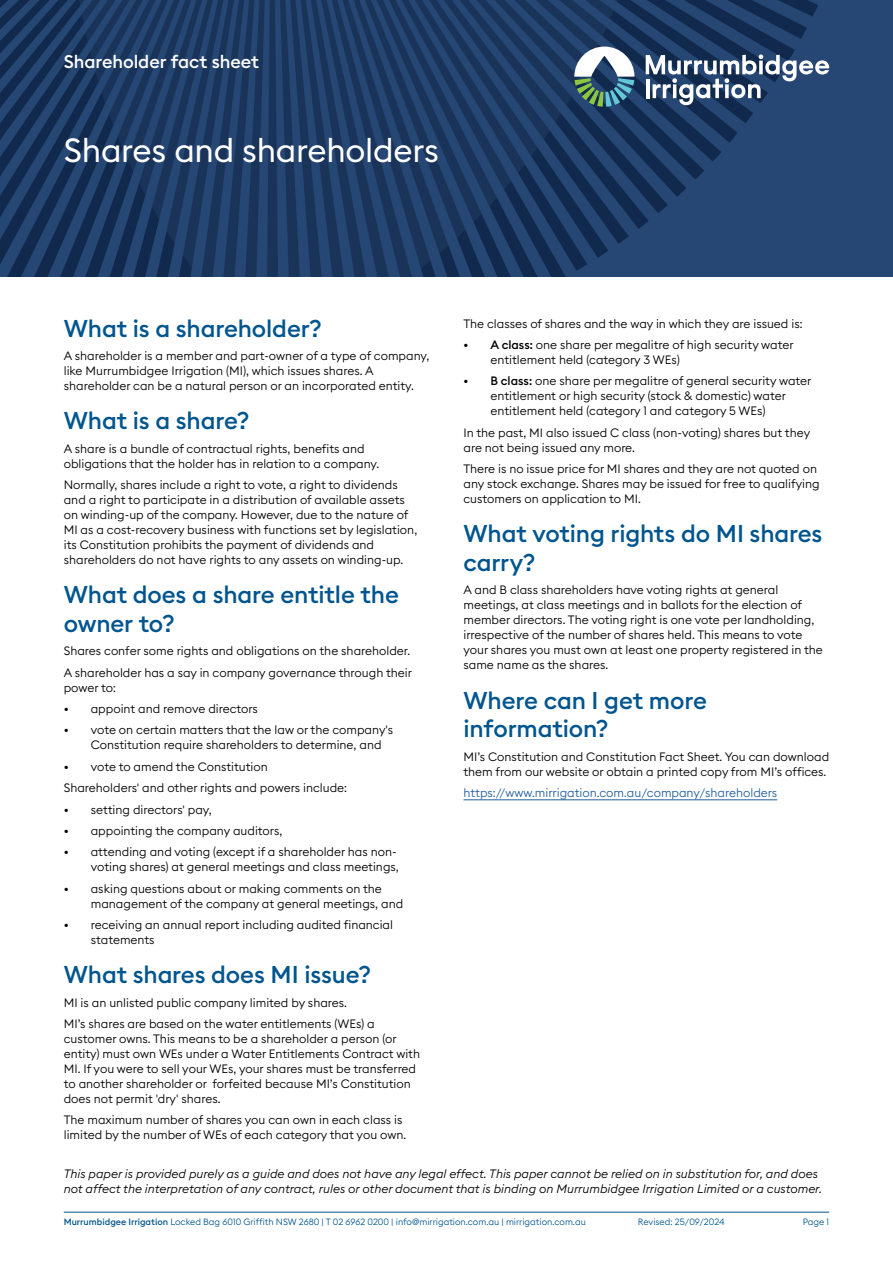
<style>
.page{position:relative;width:893px;height:1263px;background:#fff}
.page>*{position:absolute;margin:0;border:0;box-sizing:border-box;transform-origin:0 0}
.t1{font:33px "Euclid Square";letter-spacing:-.005em;color:#fff}
.t2{font:500 24px/28.5px "Euclid Square";letter-spacing:-.005em;color:#00558f}
.t3{font:500 18px "Euclid Square";letter-spacing:-.005em;color:#fff}
.t4{font:300 12px/15px "Euclid Square";color:#000}
.t5{font:italic 300 12px/15px "Euclid Square";color:#000}
.t6{font:300 12px "Euclid Square";color:#215e9e}
.t7{font:300 9px "Euclid Square";color:#00558f}
.s1{font-weight:500}
</style>
<div class="page">
<img style="left:0;top:0;width:893px;height:277px">
<hr style="left:64px;top:1212px;width:765px;height:1px;background:#00558f">
<svg style="left:646px;top:55px;width:183px;height:50px"></svg>
<svg style="left:574px;top:47px;width:60px;height:60px"></svg>
<hr style="left:463px;top:799px;width:314px;height:1px;background:#215e9e">
<h3 class="t3" style="left:64px;top:51px;width:197px">Shareholder fact sheet</h3>
<h1 class="t1" style="left:64px;top:129px;width:377px">Shares and shareholders</h1>
<h2 class="t2" style="left:64px;top:314px;width:260px">What is a shareholder?</h2>
<p class="t4" style="left:64px;top:348px;width:367px">A shareholder is a member and part-owner of a type of company, like Murrumbidgee Irrigation (MI), which issues shares. A shareholder can be a natural person or an incorporated entity.</p>
<h2 class="t2" style="left:64px;top:406px;width:187px">What is a share?</h2>
<p class="t4" style="left:64px;top:441px;width:317px">A share is a bundle of contractual rights, benefits and obligations that the holder has in relation to a company.</p>
<p class="t4" style="left:64px;top:477px;width:355px">Normally, shares include a right to vote, a right to dividends and a right to participate in a distribution of available assets on winding-up of the company. However, due to the nature of MI as a cost-recovery business with functions set by legislation, its Constitution prohibits the payment of dividends and shareholders do not have rights to any assets on winding-up.</p>
<h2 class="t2" style="left:64px;top:580px;width:337px">What does a share entitle the owner to?</h2>
<p class="t4" style="left:64px;top:640px;width:350px;line-height:21.5px">Shares confer some rights and obligations on the shareholder.<br>A shareholder has a say in company governance through their</p>
<p class="t4" style="left:64px;top:680px;width:54px">power to:</p>
<p class="t4" style="left:64px;top:701px;width:196px">• appoint and remove directors</p>
<p class="t4" style="left:91px;top:722px;width:304px;text-indent:-27px">• vote on certain matters that the law or the company's<br>Constitution require shareholders to determine, and</p>
<p class="t4" style="left:64px;top:755px;width:285px;line-height:21.5px">• vote to amend the Constitution<br>Shareholders' and other rights and powers include:</p>
<p class="t4" style="left:64px;top:801px;width:150px">• setting directors' pay,</p>
<p class="t4" style="left:64px;top:823px;width:220px">• appointing the company auditors,</p>
<p class="t4" style="left:64px;top:844px;width:337px;text-align:right">• attending and voting (except if a shareholder has non&shy;voting shares) at general meetings and class meetings,</p>
<p class="t4" style="left:91px;top:881px;width:314px;text-indent:-27px">• asking questions about or making comments on the management of the company at general meetings, and</p>
<p class="t4" style="left:91px;top:917px;width:304px;text-indent:-27px">• receiving an annual report including audited financial statements</p>
<h2 class="t2" style="left:64px;top:960px;width:309px">What shares does MI issue?</h2>
<p class="t4" style="left:64px;top:991px;width:313px;line-height:21.5px">MI is an unlisted public company limited by shares.<br>MI’s shares are based on the water entitlements (WEs) a</p>
<p class="t4" style="left:64px;top:1031px;width:358px">customer owns. This means to be a shareholder a person (or entity) must own WEs under a Water Entitlements Contract with MI. If you were to sell your WEs, your shares must be transferred to another shareholder or forfeited because MI’s Constitution does not permit 'dry' shares.</p>
<p class="t4" style="left:64px;top:1112px;width:344px">The maximum number of shares you can own in each class is limited by the number of WEs of each category that you own.</p>
<p class="t4" style="left:463px;top:316px;width:341px">The classes of shares and the way in which they are issued is:</p>
<p class="t4" style="left:490px;top:337px;width:305px;text-indent:-27px"><span class="s1">• A class:</span> one share per megalitre of high security water entitlement held (category 3 WEs)</p>
<p class="t4" style="left:490px;top:374px;width:322px;text-indent:-27px"><span class="s1">• B class:</span> one share per megalitre of general security water entitlement or high security (stock &amp; domestic) water entitlement held (category 1 and category 5 WEs)</p>
<p class="t4" style="left:463px;top:425px;width:348px">In the past, MI also issued C class (non-voting) shares but they are not being issued any more.</p>
<p class="t4" style="left:463px;top:461px;width:358px">There is no issue price for MI shares and they are not quoted on any stock exchange. Shares may be issued for free to qualifying customers on application to MI.</p>
<h2 class="t2" style="left:463px;top:520px;width:360px">What voting rights do MI shares carry?</h2>
<p class="t4" style="left:463px;top:582px;width:361px">A and B class shareholders have voting rights at general meetings, at class meetings and in ballots for the election of member directors. The voting right is one vote per landholding, irrespective of the number of shares held. This means to vote your shares you must own at least one property registered in the same name as the shares.</p>
<h2 class="t2" style="left:463px;top:686px;width:245px">Where can I get more information?</h2>
<p class="t4" style="left:463px;top:749px;width:367px">MI’s Constitution and Constitution Fact Sheet. You can download them from our website or obtain a printed copy from MI’s offices.</p>
<p class="t6" style="left:463px;top:785px;width:315px">https://www.mirrigation.com.au/company/shareholders</p>
<p class="t5" style="left:64px;top:1166px;width:760px">This paper is provided purely as a guide and does not have any legal effect. This paper cannot be relied on in substitution for, and does not affect the interpretation of any contract, rules or other document that is binding on Murrumbidgee Irrigation Limited or a customer.</p>
<p class="t7" style="left:638px;top:1216px;width:88px">Revised: 25/09/2024</p>
<p class="t7" style="left:64px;top:1216px;width:524px"><span class="s1">Murrumbidgee Irrigation</span> Locked Bag 6010 Griffith NSW 2680 | T 02 6962 0200 | info@mirrigation.com.au | mirrigation.com.au</p>
<p class="t7" style="left:803px;top:1216px;width:28px">Page 1</p>
</div>
